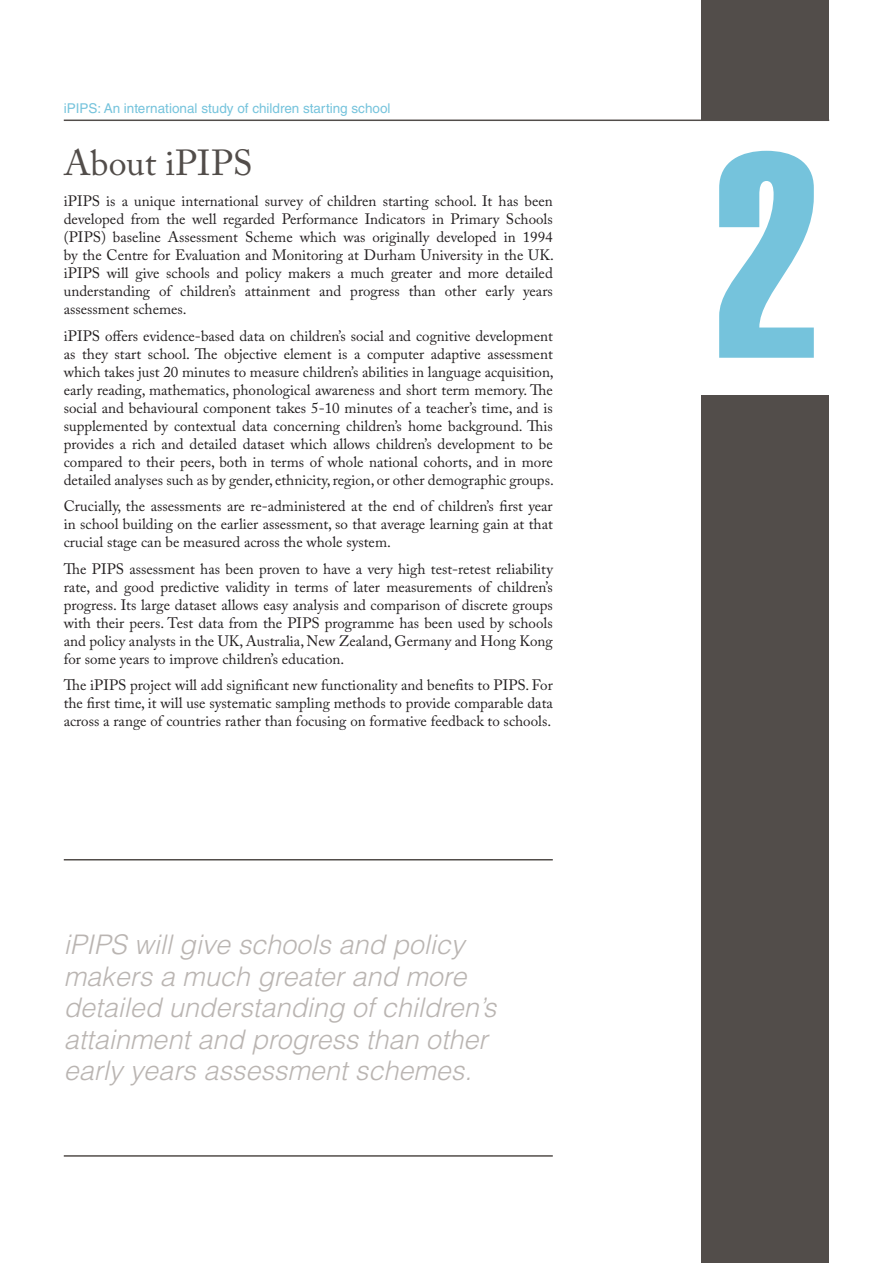
<style>
.page{position:relative;width:893px;height:1263px;background:#fff}
.page>*{position:absolute;margin:0;border:0;box-sizing:border-box;transform-origin:0 0}
.t1{font:285px "Helvetica LT Std Extra Comp";color:#75c3dc}
.t2{font:36px "Adobe Caslon Pro";color:#524d4a}
.t3{font:italic 300 27px/31.5px "Helvetica LT Std";color:#bab5b2}
.t4{font:15px/18px "Adobe Caslon Pro";color:#231f20;text-align:justify}
.t5{font:13.5px "Helvetica LT Std";color:#75c3dc}
</style>
<div class="page">
<hr style="left:64px;top:120px;width:765px;height:1px;background:#524d4a">
<div style="left:702px;top:0;width:127px;height:120px;background:#524d4a"></div>
<div style="left:702px;top:395px;width:127px;height:868px;background:#524d4a"></div>
<hr style="left:64px;top:859px;width:489px;height:1px;background:#524d4a">
<hr style="left:64px;top:1155px;width:489px;height:2px;background:#524d4a">
<p class="t5" style="left:64px;top:101px;width:328px">iPIPS: An international study of children starting school</p>
<h2 class="t2" style="left:64px;top:142px;width:190px">About iPIPS</h2>
<p class="t4" style="left:64px;top:192px;width:492px">iPIPS is a unique international survey of children starting school. It has been developed from the well regarded Performance Indicators in Primary Schools (PIPS) baseline Assessment Scheme which was originally developed in 1994 by the Centre for Evaluation and Monitoring at Durham University in the UK. iPIPS will give schools and policy makers a much greater and more detailed understanding of children’s attainment and progress than other early years assessment schemes.</p>
<p class="t4" style="left:64px;top:326px;width:491px">iPIPS offers evidence-based data on children’s social and cognitive development as they start school. The objective element is a computer adaptive assessment which takes just 20 minutes to measure children’s abilities in language acquisition, early reading, mathematics, phonological awareness and short term memory. The social and behavioural component takes 5-10 minutes of a teacher’s time, and is supplemented by contextual data concerning children’s home background. This provides a rich and detailed dataset which allows children’s development to be compared to their peers, both in terms of whole national cohorts, and in more detailed analyses such as by gender, ethnicity, region, or other demographic groups.</p>
<p class="t4" style="left:64px;top:497px;width:491px">Crucially, the assessments are re-administered at the end of children’s first year in school building on the earlier assessment, so that average learning gain at that crucial stage can be measured across the whole system.</p>
<p class="t4" style="left:64px;top:559px;width:491px">The PIPS assessment has been proven to have a very high test-retest reliability rate, and good predictive validity in terms of later measurements of children’s progress. Its large dataset allows easy analysis and comparison of discrete groups with their peers. Test data from the PIPS programme has been used by schools and policy analysts in the UK, Australia, New Zealand, Germany and Hong Kong for some years to improve children’s education.</p>
<p class="t4" style="left:64px;top:676px;width:491px">The iPIPS project will add significant new functionality and benefits to PIPS. For the first time, it will use systematic sampling methods to provide comparable data across a range of countries rather than focusing on formative feedback to schools.</p>
<h3 class="t3" style="left:64px;top:929px;width:434px">iPIPS will give schools and policy makers a much greater and more detailed understanding of children’s attainment and progress than other early years assessment schemes.</h3>
<h1 class="t1" style="left:714px;top:85px;width:107px">2</h1>
</div>
